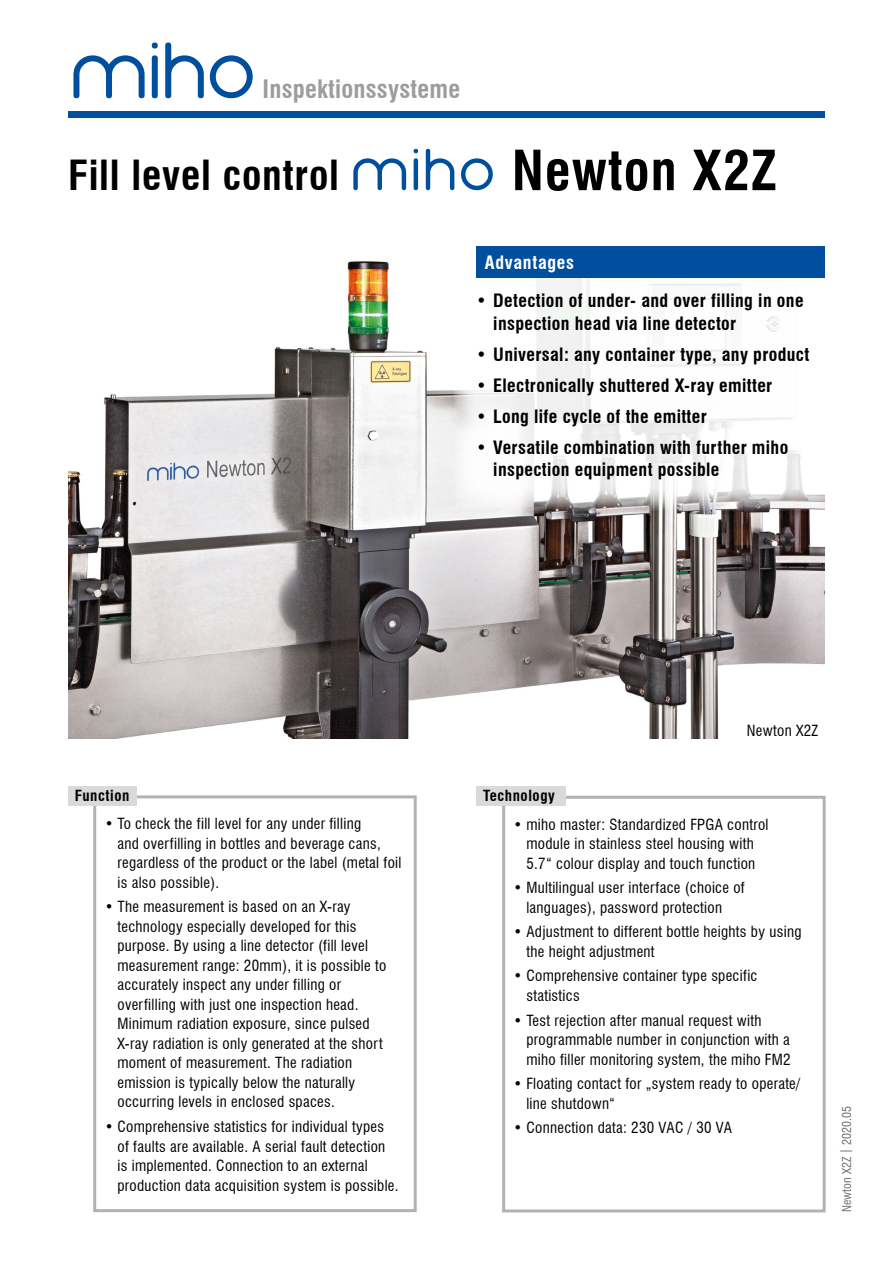
<style>
.page{position:relative;width:893px;height:1263px;background:#fff}
.page>*{position:absolute;margin:0;border:0;box-sizing:border-box;transform-origin:0 0}
.t1{font:72.6px "miho";color:#004f9f}
.t2{font:700 condensed 40.5px "Swiss 721 BT";letter-spacing:.02em;color:#000}
.t3{font:700 condensed 24.75px "Swiss 721 BT";letter-spacing:.01em;color:#9d9d9c}
.t4{font:700 condensed 18px/22.5px "Swiss 721 BT";letter-spacing:.02em;color:#000}
.t5{font:700 condensed 18px "Swiss 721 BT";letter-spacing:.04em;color:#fff}
.t6{font:condensed 15px/19.5px "Swiss 721 BT";letter-spacing:.02em;color:#000}
.t7{font:700 condensed 15px "Swiss 721 BT";letter-spacing:.04em;color:#000}
.t8{font:condensed 12px "Swiss 721 BT";color:#706f6f}
.s1{font-family:"miho";font-weight:400;font-stretch:normal;font-size:53.85px;color:#004f9f}
.s2{font-size:53.85px}
</style>
<div class="page">
<div style="left:68px;top:111px;width:757px;height:6px;background:#004f9f"></div>
<img style="left:68px;top:261px;width:757px;height:477px">
<svg style="left:454px;top:246px;width:371px;height:264px"></svg>
<div style="left:476px;top:247px;width:349px;height:31px;background:#004f9f"></div>
<div style="left:93px;top:795px;width:324px;height:417px;border:3px solid #b3b2b2"></div>
<div style="left:68px;top:787px;width:68px;height:19px;background:#dadada"></div>
<div style="left:502px;top:796px;width:324px;height:416px;border:3px solid #b3b2b2"></div>
<div style="left:476px;top:787px;width:90px;height:19px;background:#dadada"></div>
<h1 class="t1" style="left:70px;top:31px;width:187px">miho</h1>
<h3 class="t3" style="left:262px;top:74px;width:199px">Inspektionssysteme</h3>
<h2 class="t2" style="left:68px;top:151px;width:710px">Fill level control <span class="s1">miho</span> <span class="s2">Newton X2Z</span></h2>
<p class="t5" style="left:485px;top:252px;width:91px">Advantages</p>
<p class="t4" style="left:493px;top:289px;width:312px;text-indent:-17px">• Detection of under- and over filling in one inspection head via line detector</p>
<p class="t4" style="left:476px;top:343px;width:335px">• Universal: any container type, any product</p>
<p class="t4" style="left:476px;top:374px;width:298px">• Electronically shuttered X-ray emitter</p>
<p class="t4" style="left:476px;top:405px;width:232px">• Long life cycle of the emitter</p>
<p class="t4" style="left:493px;top:436px;width:296px;text-indent:-17px">• Versatile combination with further miho inspection equipment possible</p>
<p class="t7" style="left:75px;top:787px;width:56px">Function</p>
<p class="t6" style="left:117px;top:814px;width:286px;text-indent:-13px">• To check the fill level for any under filling<br>and overfilling in bottles and beverage cans, regardless of the product or the label (metal foil is also possible).</p>
<p class="t6" style="left:117px;top:897px;width:270px;text-indent:-13px">• The measurement is based on an X-ray technology especially developed for this purpose. By using a line detector (fill level measurement range: 20mm), it is possible to accurately inspect any under filling or overfilling with just one inspection head.<br>Minimum radiation exposure, since pulsed X-ray radiation is only generated at the short moment of measurement. The radiation emission is typically below the naturally occurring levels in enclosed spaces.</p>
<p class="t6" style="left:117px;top:1117px;width:283px;text-indent:-13px">• Comprehensive statistics for individual types of faults are available. A serial fault detection is implemented. Connection to an external production data acquisition system is possible.</p>
<p class="t7" style="left:483px;top:787px;width:73px">Technology</p>
<p class="t6" style="left:747px;top:721px;width:73px">Newton X2Z</p>
<p class="t6" style="left:514px;top:814px;width:256px;text-align:center">• miho master: Standardized FPGA control module in stainless steel housing with<br>5.7“ colour display and touch function</p>
<p class="t6" style="left:526px;top:878px;width:220px;text-indent:-13px">• Multilingual user interface (choice of languages), password protection</p>
<p class="t6" style="left:526px;top:922px;width:277px;text-indent:-13px">• Adjustment to different bottle heights by using the height adjustment</p>
<p class="t6" style="left:526px;top:966px;width:233px;text-indent:-13px">• Comprehensive container type specific statistics</p>
<p class="t6" style="left:526px;top:1010px;width:266px;text-indent:-13px">• Test rejection after manual request with programmable number in conjunction with a miho filler monitoring system, the miho FM2</p>
<p class="t6" style="left:526px;top:1074px;width:275px;text-indent:-13px">• Floating contact for „system ready to operate/ line shutdown“</p>
<p class="t6" style="left:514px;top:1118px;width:220px">• Connection data: 230 VAC / 30 VA</p>
<p class="t8" style="left:839px;top:1212px;width:107px;rotate:-90deg">Newton X2Z | 2020.05</p>
</div>
